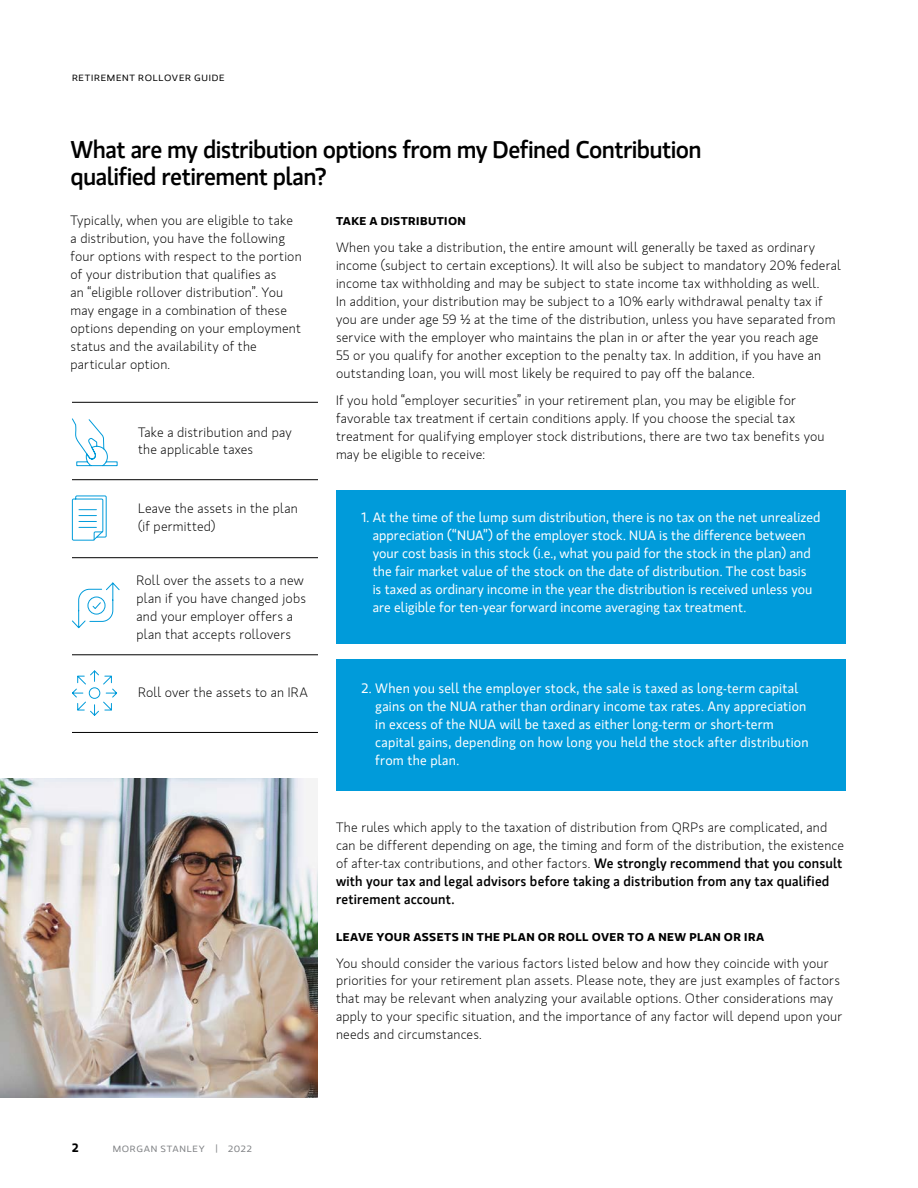
<style>
.page{position:relative;width:918px;height:1188px;background:#fff}
.page>*{position:absolute;margin:0;border:0;box-sizing:border-box;transform-origin:0 0}
.t1{font:500 24px/27px "MS Gloriola II Std";letter-spacing:-.025em;color:#000}
.t2{font:300 13.5px/18px "MS Gloriola II Std";letter-spacing:.015em;color:#000}
.t3{font:13.5px/18px "MS Gloriola II Std";letter-spacing:.005em;color:#fff}
.t4{font:700 12px "MS Gloriola II Std";color:#000}
.t5{font:700 11.25px "MS Gloriola II Std";letter-spacing:.03em;color:#000;scale:1.1 1}
.t6{font:9px "MS Gloriola II Std";letter-spacing:.07em;color:#000;scale:1.1 1}
.t7{font:9px "MS Gloriola II Std";letter-spacing:.07em;color:#808285;scale:1.1 1}
.s1{font-weight:500}
</style>
<div class="page">
<div style="left:336px;top:490px;width:510px;height:154px;background:#009bda"></div>
<div style="left:336px;top:659px;width:510px;height:132px;background:#009bda"></div>
<hr style="left:72px;top:402px;width:246px;height:1px;background:#000">
<hr style="left:72px;top:654px;width:246px;height:1px;background:#000">
<hr style="left:72px;top:479px;width:246px;height:1px;background:#000">
<hr style="left:72px;top:557px;width:246px;height:1px;background:#000">
<hr style="left:72px;top:732px;width:246px;height:1px;background:#000">
<img style="left:0;top:779px;width:318px;height:319px">
<svg style="left:72px;top:670px;width:45px;height:46px"></svg>
<svg style="left:72px;top:582px;width:48px;height:47px"></svg>
<svg style="left:72px;top:418px;width:46px;height:49px"></svg>
<svg style="left:72px;top:495px;width:35px;height:46px"></svg>
<p class="t6" style="left:72px;top:72px;width:140px">RETIREMENT ROLLOVER GUIDE</p>
<h1 class="t1" style="left:70px;top:135px;width:633px">What are my distribution options from my Defined Contribution qualified retirement plan?</h1>
<p class="t5" style="left:336px;top:213px;width:120px">TAKE A DISTRIBUTION</p>
<p class="t2" style="left:70px;top:212px;width:233px">Typically, when you are eligible to take a distribution, you have the following four options with respect to the portion of your distribution that qualifies as<br>an “eligible rollover distribution”. You may engage in a combination of these options depending on your employment status and the availability of the particular option.</p>
<p class="t2" style="left:336px;top:239px;width:507px">When you take a distribution, the entire amount will generally be taxed as ordinary income (subject to certain exceptions). It will also be subject to mandatory 20% federal income tax withholding and may be subject to state income tax withholding as well.<br>In addition, your distribution may be subject to a 10% early withdrawal penalty tax if you are under age 59 ½ at the time of the distribution, unless you have separated from service with the employer who maintains the plan in or after the year you reach age<br>55 or you qualify for another exception to the penalty tax. In addition, if you have an outstanding loan, you will most likely be required to pay off the balance.</p>
<p class="t2" style="left:336px;top:391px;width:490px">If you hold “employer securities” in your retirement plan, you may be eligible for favorable tax treatment if certain conditions apply. If you choose the special tax treatment for qualifying employer stock distributions, there are two tax benefits you may be eligible to receive:</p>
<p class="t2" style="left:138px;top:423px;width:155px">Take a distribution and pay the applicable taxes</p>
<p class="t2" style="left:138px;top:500px;width:161px">Leave the assets in the plan (if permitted)</p>
<p class="t2" style="left:137px;top:572px;width:171px">Roll over the assets to a new plan if you have changed jobs and your employer offers a plan that accepts rollovers</p>
<p class="t2" style="left:138px;top:684px;width:172px">Roll over the assets to an IRA</p>
<p class="t3" style="left:373px;top:508px;width:449px;text-indent:-11px">1. At the time of the lump sum distribution, there is no tax on the net unrealized appreciation (“NUA”) of the employer stock. NUA is the difference between your cost basis in this stock (i.e., what you paid for the stock in the plan) and the fair market value of the stock on the date of distribution. The cost basis<br>is taxed as ordinary income in the year the distribution is received unless you are eligible for ten-year forward income averaging tax treatment.</p>
<p class="t3" style="left:375px;top:679px;width:435px;text-indent:-14px">2. When you sell the employer stock, the sale is taxed as long-term capital gains on the NUA rather than ordinary income tax rates. Any appreciation in excess of the NUA will be taxed as either long-term or short-term capital gains, depending on how long you held the stock after distribution from the plan.</p>
<p class="t2" style="left:336px;top:819px;width:510px">The rules which apply to the taxation of distribution from QRPs are complicated, and can be different depending on age, the timing and form of the distribution, the existence of after-tax contributions, and other factors. <span class="s1">We strongly recommend that you consult with your tax and legal advisors before taking a distribution from any tax qualified retirement account.</span></p>
<p class="t5" style="left:336px;top:929px;width:391px">LEAVE YOUR ASSETS IN THE PLAN OR ROLL OVER TO A NEW PLAN OR IRA</p>
<p class="t2" style="left:336px;top:954px;width:508px">You should consider the various factors listed below and how they coincide with your priorities for your retirement plan assets. Please note, they are just examples of factors that may be relevant when analyzing your available options. Other considerations may apply to your specific situation, and the importance of any factor will depend upon your needs and circumstances.</p>
<p class="t4" style="left:72px;top:1139px;width:8px">2</p>
<p class="t7" style="left:113px;top:1143px;width:128px">MORGAN STANLEY | 2022</p>
</div>
